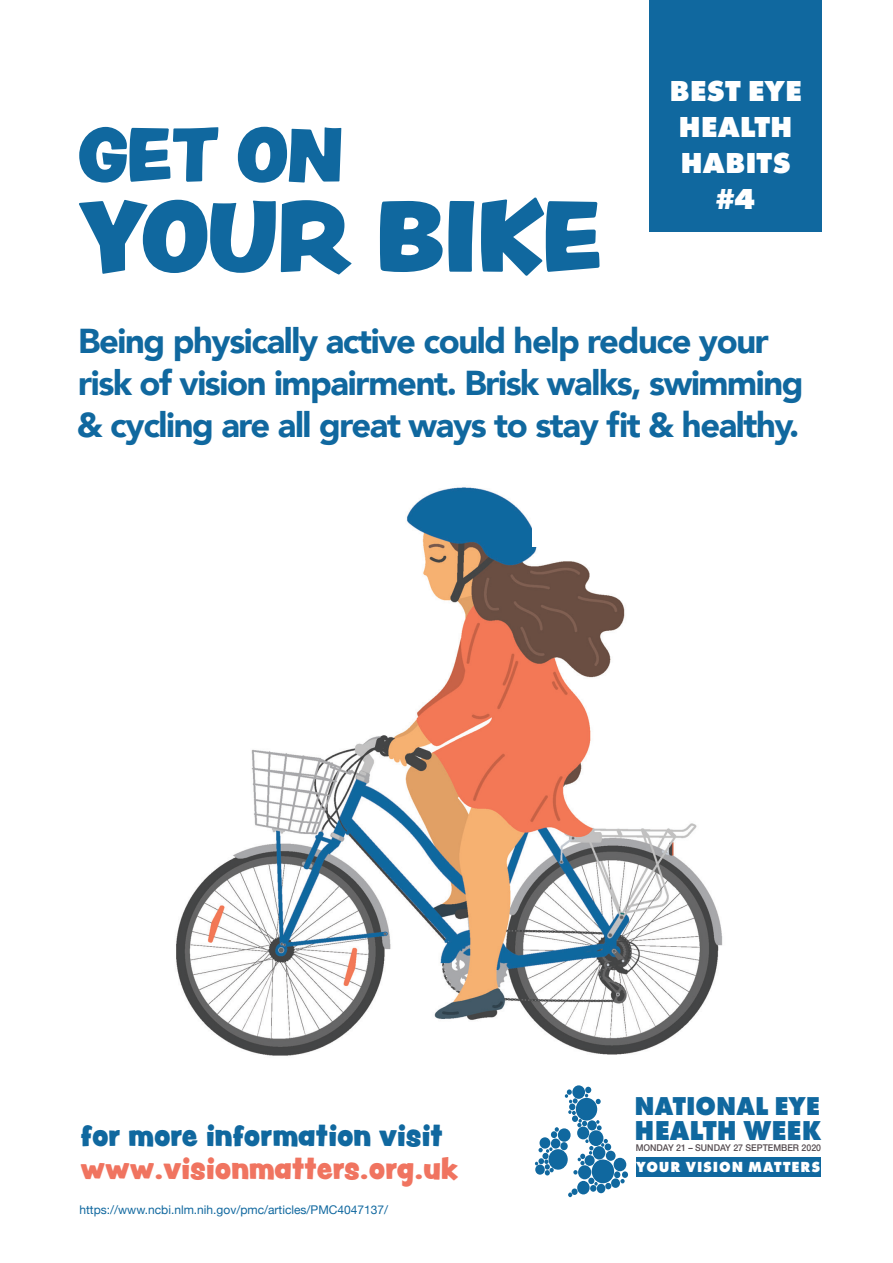
<style>
.page{position:relative;width:893px;height:1263px;background:#fff}
.page>*{position:absolute;margin:0;border:0;box-sizing:border-box;transform-origin:0 0}
.t1{font:88.5px "Peachy Keen JF";letter-spacing:-.02em;color:#10689f}
.t2{font:67.5px "Peachy Keen JF";color:#10689f}
.t3{font:900 34.5px/42px "Avenir";letter-spacing:-.04em;color:#10689f}
.t4{font:800 30px/36px "Futura PT";color:#fff;text-align:center}
.t5{font:800 28.35px "Futura PT";letter-spacing:.005em;color:#10689f;scale:.94 1}
.t6{font:27px "Peachy Keen JF";color:#f07460}
.t7{font:27px "Peachy Keen JF";color:#10689f}
.t8{font:800 26.85px "Futura PT";color:#10689f;scale:.94 1}
.t9{font:800 15.15px "Futura PT";letter-spacing:.06em;color:#fff;scale:.94 1}
.t10{font:12px "Helvetica Neue";color:#10689f}
.t11{font:500 9.3px "Helvetica Neue";color:#554c50;scale:.94 1}
</style>
<div class="page">
<div style="left:636px;top:1157px;width:185px;height:20px;background:#10689f"></div>
<div style="left:539px;top:1137px;width:11px;height:11px;background:#10689f;border-radius:50%"></div>
<div style="left:558px;top:1128px;width:13px;height:14px;background:#10689f;border-radius:50%"></div>
<div style="left:551px;top:1138px;width:9px;height:10px;background:#10689f;border-radius:50%"></div>
<div style="left:548px;top:1149px;width:20px;height:21px;background:#10689f;border-radius:50%"></div>
<div style="left:551px;top:1131px;width:6px;height:7px;background:#10689f;border-radius:50%"></div>
<div style="left:560px;top:1142px;width:8px;height:8px;background:#10689f;border-radius:50%"></div>
<svg style="left:535px;top:1147px;width:19px;height:28px"></svg>
<svg style="left:555px;top:1127px;width:4px;height:5px"></svg>
<div style="left:611px;top:1178px;width:9px;height:10px;background:#10689f;border-radius:50%"></div>
<div style="left:577px;top:1126px;width:12px;height:13px;background:#10689f;border-radius:50%"></div>
<div style="left:589px;top:1130px;width:14px;height:16px;background:#10689f;border-radius:50%"></div>
<div style="left:614px;top:1158px;width:12px;height:13px;background:#10689f;border-radius:50%"></div>
<div style="left:576px;top:1098px;width:21px;height:22px;background:#10689f;border-radius:50%"></div>
<div style="left:592px;top:1159px;width:22px;height:24px;background:#10689f;border-radius:50%"></div>
<div style="left:614px;top:1171px;width:6px;height:7px;background:#10689f;border-radius:50%"></div>
<svg style="left:620px;top:1179px;width:5px;height:4px"></svg>
<div style="left:572px;top:1085px;width:13px;height:14px;background:#10689f;border-radius:50%"></div>
<div style="left:606px;top:1151px;width:10px;height:10px;background:#10689f;border-radius:50%"></div>
<svg style="left:568px;top:1139px;width:43px;height:58px"></svg>
<div style="left:587px;top:1120px;width:10px;height:10px;background:#10689f;border-radius:50%"></div>
<svg style="left:596px;top:1120px;width:6px;height:10px"></svg>
<svg style="left:585px;top:1087px;width:16px;height:17px"></svg>
<div style="left:569px;top:1103px;width:6px;height:7px;background:#10689f;border-radius:50%"></div>
<svg style="left:568px;top:1110px;width:19px;height:17px"></svg>
<svg style="left:565px;top:1089px;width:13px;height:14px"></svg>
<div style="left:622px;top:1171px;width:6px;height:7px;background:#10689f;border-radius:50%"></div>
<div style="left:649px;top:0;width:173px;height:232px;background:#10689f"></div>
<img style="left:176px;top:487px;width:547px;height:569px">
<div style="left:533px;top:454px;width:289px;height:92px;background:#fff"></div>
<h2 class="t2" style="left:78px;top:104px;width:267px">GET ON</h2>
<h1 class="t1" style="left:78px;top:169px;width:525px">YOUR BIKE</h1>
<p class="t4" style="left:669px;top:72px;width:134px">BEST EYE<br>HEALTH<br>HABITS #4</p>
<p class="t3" style="left:77px;top:319px;width:728px">Being physically active could help reduce your risk of vision impairment. Brisk walks, swimming &amp; cycling are all great ways to stay fit &amp; healthy.</p>
<p class="t7" style="left:81px;top:1115px;width:364px">for more information visit</p>
<p class="t6" style="left:81px;top:1148px;width:380px">www.visionmatters.org.uk</p>
<p class="t10" style="left:79px;top:1201px;width:310px">https://www.ncbi.nlm.nih.gov/pmc/articles/PMC4047137/</p>
<p class="t8" style="left:635px;top:1089px;width:199px">NATIONAL EYE</p>
<p class="t5" style="left:635px;top:1112px;width:200px">HEALTH WEEK</p>
<p class="t11" style="left:636px;top:1140px;width:199px">MONDAY 21 – SUNDAY 27 SEPTEMBER 2020</p>
<p class="t9" style="left:636px;top:1157px;width:197px">YOUR VISION MATTERS</p>
</div>
